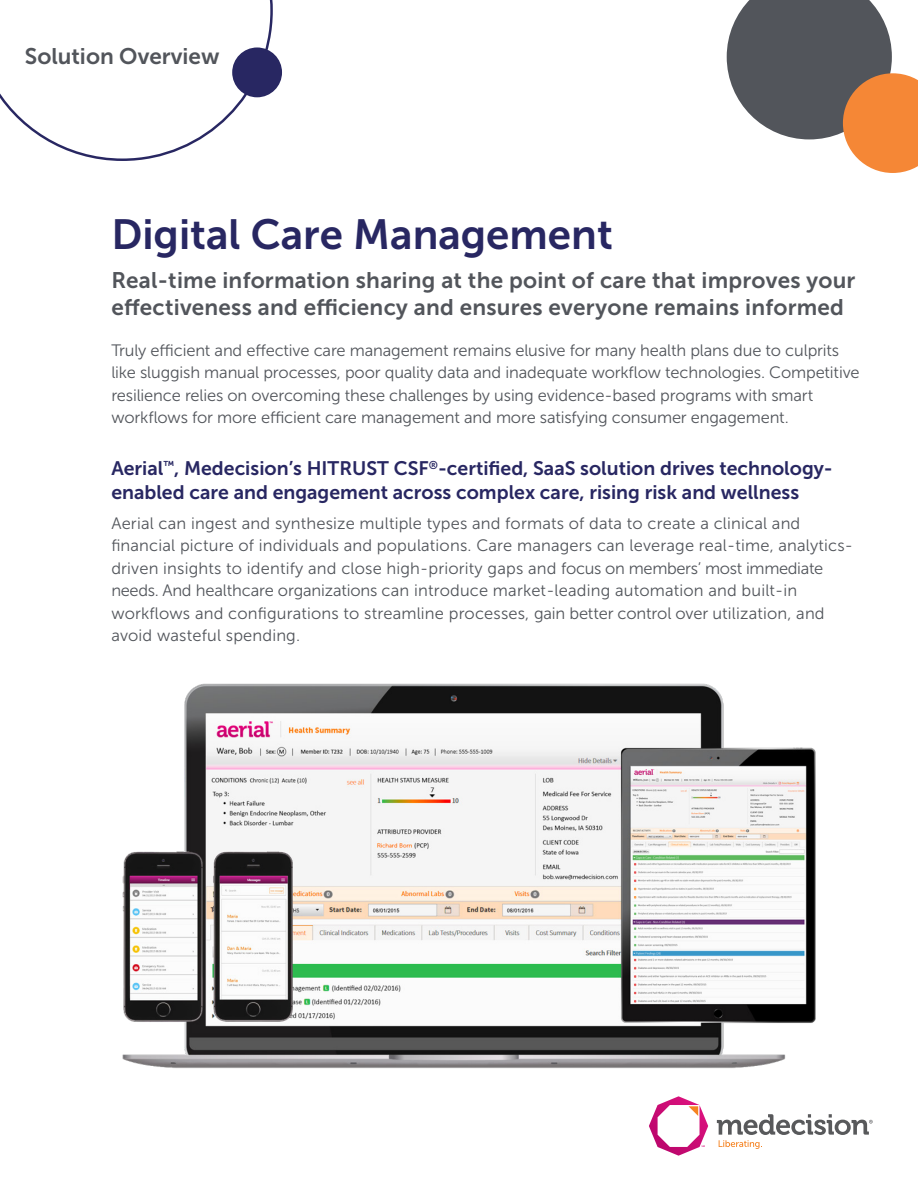
<style>
.page{position:relative;width:918px;height:1188px;background:#fff}
.page>*{position:absolute;margin:0;border:0;box-sizing:border-box;transform-origin:0 0}
.t1{font:42px "Museo Sans 700";color:#282762}
.t2{font:22.5px/27px "Museo Sans 700";letter-spacing:.01em;color:#52555b}
.t3{font:19.5px/24px "Museo Sans 700";color:#282762}
.t4{font:16.5px/22.5px "Museo Sans 300";letter-spacing:.01em;color:#52555b}
.t5{font:16.5px/22.5px "Museo Sans 300";letter-spacing:-.01em;color:#52555b}
</style>
<div class="page">
<svg style="left:0;top:0;width:274px;height:161px"></svg>
<svg style="left:727px;top:0;width:191px;height:173px"></svg>
<div style="left:232px;top:47px;width:50px;height:50px;background:#282762;border-radius:50%"></div>
<svg style="left:649px;top:1096px;width:59px;height:60px"></svg>
<svg style="left:717px;top:1114px;width:156px;height:35px"></svg>
<img style="left:122px;top:683px;width:694px;height:385px">
<h2 class="t2" style="left:25px;top:43px;width:196px">Solution Overview</h2>
<h1 class="t1" style="left:111px;top:211px;width:503px">Digital Care Management</h1>
<h2 class="t2" style="left:111px;top:267px;width:746px">Real-time information sharing at the point of care that improves your effectiveness and efficiency and ensures everyone remains informed</h2>
<p class="t5" style="left:111px;top:339px;width:750px">Truly efficient and effective care management remains elusive for many health plans due to culprits like sluggish manual processes, poor quality data and inadequate workflow technologies. Competitive resilience relies on overcoming these challenges by using evidence-based programs with smart workflows for more efficient care management and more satisfying consumer engagement.</p>
<p class="t3" style="left:111px;top:457px;width:723px">Aerial<sup>™</sup>, Medecision’s HITRUST CSF<sup>®</sup>-certified, SaaS solution drives technology&shy;enabled care and engagement across complex care, rising risk and wellness</p>
<p class="t4" style="left:111px;top:512px;width:743px">Aerial can ingest and synthesize multiple types and formats of data to create a clinical and financial picture of individuals and populations. Care managers can leverage real-time, analytics&shy;driven insights to identify and close high-priority gaps and focus on members’ most immediate needs. And healthcare organizations can introduce market-leading automation and built-in workflows and configurations to streamline processes, gain better control over utilization, and avoid wasteful spending.</p>
</div>
